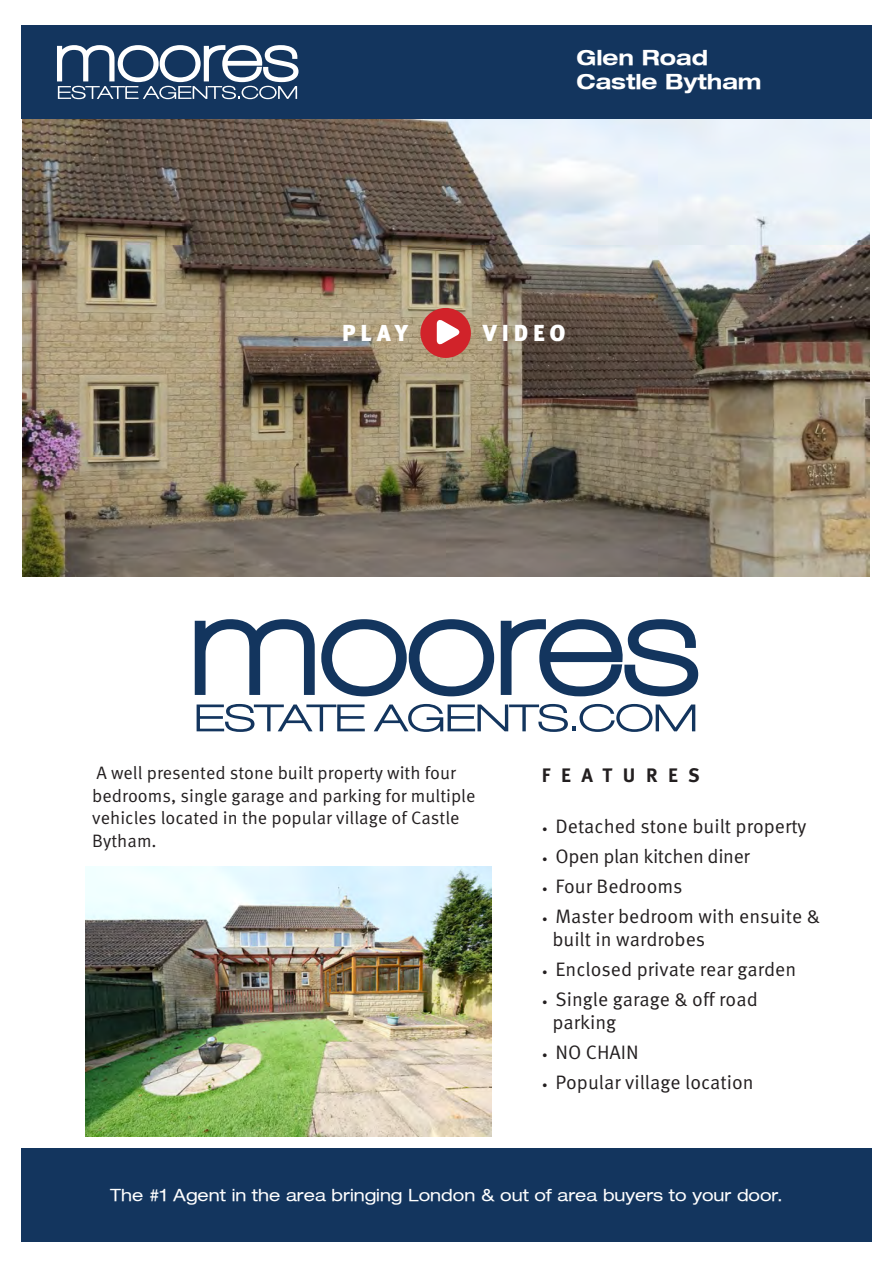
<style>
.page{position:relative;width:893px;height:1263px;background:#fff}
.page>*{position:absolute;margin:0;border:0;box-sizing:border-box;transform-origin:0 0}
.t1{font:900 23.1px "Meta Pro";letter-spacing:.21em;color:#fff}
.t2{font:700 expanded 21px/24px "Helvetica Neue LT";color:#fff}
.t3{font:19.5px/23.4px "Meta Pro";color:#231f20}
.t4{font:19.5px "Meta Pro";letter-spacing:-.02em;color:#231f20}
.t5{font:700 19.5px "Meta Pro";letter-spacing:.54em;color:#231f20}
.t6{font:18px/22.5px "Meta Pro";color:#231f20}
.t7{font:expanded 16.8px "Helvetica Neue LT";color:#fff}
.s1{font-family:"Meta Pro Norm";font-size:10.5px}
</style>
<div class="page">
<img style="left:23px;top:119px;width:847px;height:457px">
<div style="left:21px;top:1148px;width:851px;height:94px;background:#13355e"></div>
<svg style="left:195px;top:619px;width:120px;height:76px"></svg>
<svg style="left:321px;top:619px;width:173px;height:77px"></svg>
<svg style="left:501px;top:619px;width:197px;height:77px"></svg>
<svg style="left:197px;top:704px;width:168px;height:28px"></svg>
<svg style="left:374px;top:704px;width:321px;height:28px"></svg>
<img style="left:86px;top:866px;width:405px;height:270px">
<div style="left:21px;top:26px;width:851px;height:93px;background:#13355e"></div>
<svg style="left:57px;top:45px;width:241px;height:54px"></svg>
<div style="left:420px;top:308px;width:51px;height:50px;background:#d1232a;border-radius:50%"></div>
<svg style="left:437px;top:320px;width:23px;height:25px"></svg>
<p class="t2" style="left:577px;top:45px;width:187px">Glen Road<br>Castle Bytham</p>
<p class="t1" style="left:342px;top:315px;width:67px">PLAY</p>
<p class="t1" style="left:483px;top:315px;width:84px">VIDEO</p>
<p class="t6" style="left:92px;top:762px;width:385px">A well presented stone built property with four bedrooms, single garage and parking for multiple vehicles located in the popular village of Castle Bytham.</p>
<p class="t5" style="left:542px;top:760px;width:160px">FEATURES</p>
<p class="t3" style="left:542px;top:815px;width:266px"><span class="s1">•</span> Detached stone built property</p>
<p class="t4" style="left:542px;top:844px;width:209px"><span class="s1">•</span> Open plan kitchen diner</p>
<p class="t3" style="left:542px;top:875px;width:142px"><span class="s1">•</span> Four Bedrooms</p>
<p class="t3" style="left:552px;top:905px;width:269px;text-indent:-10px"><span class="s1">•</span> Master bedroom with ensuite &amp; built in wardrobes</p>
<p class="t3" style="left:542px;top:958px;width:256px"><span class="s1">•</span> Enclosed private rear garden</p>
<p class="t3" style="left:552px;top:988px;width:207px;text-indent:-10px"><span class="s1">•</span> Single garage &amp; off road parking</p>
<p class="t3" style="left:542px;top:1041px;width:98px"><span class="s1">•</span> NO CHAIN</p>
<p class="t3" style="left:542px;top:1071px;width:213px"><span class="s1">•</span> Popular village location</p>
<p class="t7" style="left:110px;top:1185px;width:674px">The #1 Agent in the area bringing London &amp; out of area buyers to your door.</p>
</div>
